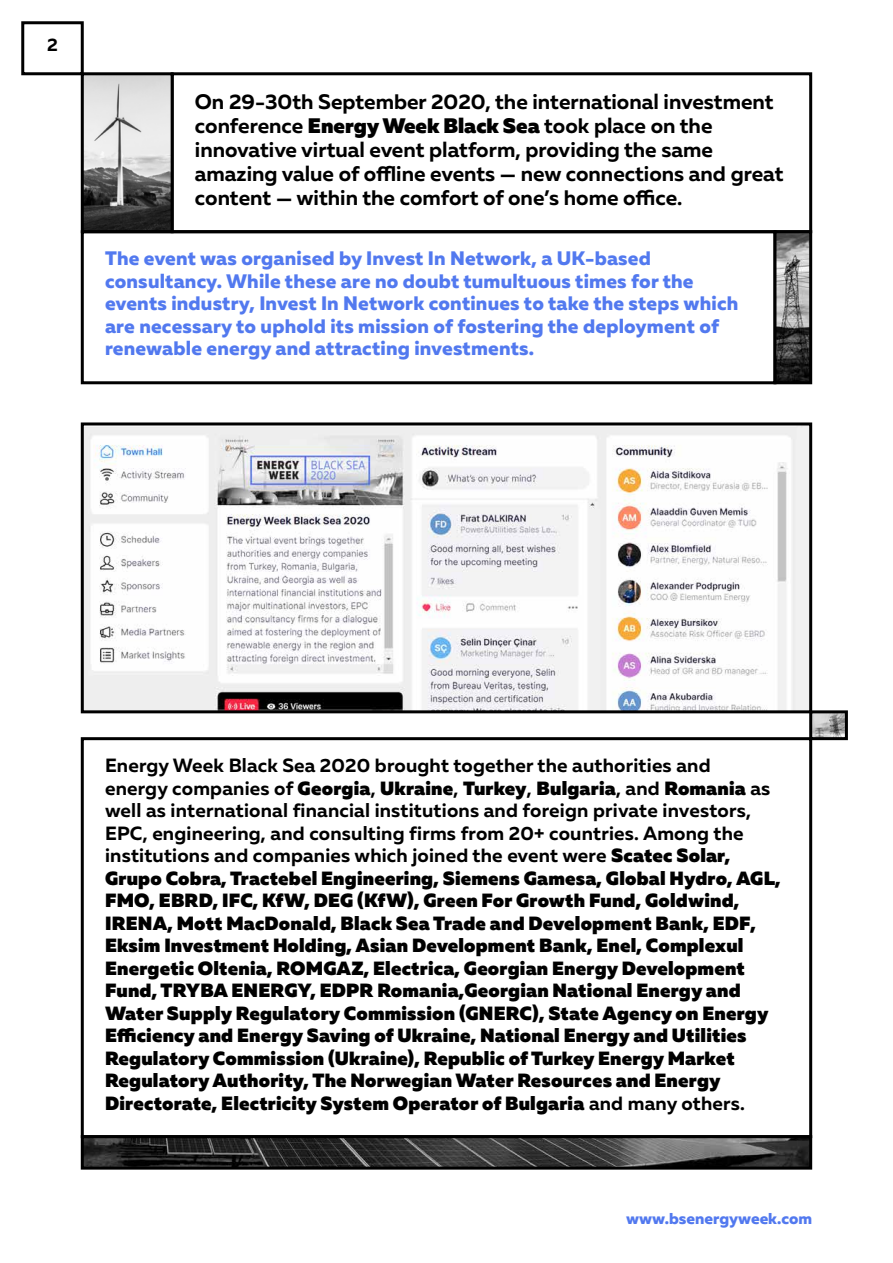
<style>
.page{position:relative;width:893px;height:1263px;background:#fff}
.page>*{position:absolute;margin:0;border:0;box-sizing:border-box;transform-origin:0 0}
.t1{font:700 21px/24px "Muller";color:#000}
.t2{font:800 19.5px/22.5px "Muller";letter-spacing:.01em;color:#5279ef}
.t3{font:900 19.2px/22.5px "Muller";letter-spacing:.01em;color:#000}
.t4{font:700 18px "Muller";color:#000}
.t5{font:800 15.75px "Muller";color:#5279ef}
.s1{font-weight:900}
.s2{font-weight:700}
</style>
<div class="page">
<div style="left:21px;top:21px;width:63px;height:54px;border:3px solid #000"></div>
<div style="left:171px;top:72px;width:641px;height:161px;border:3px solid #000"></div>
<img style="left:85px;top:76px;width:85px;height:153px">
<div style="left:81px;top:72px;width:93px;height:161px;border:3px solid #000"></div>
<img style="left:813px;top:714px;width:31px;height:22px">
<div style="left:809px;top:710px;width:39px;height:30px;border:3px solid #000"></div>
<div style="left:81px;top:737px;width:731px;height:401px;border:3px solid #000"></div>
<img style="left:85px;top:1139px;width:723px;height:26px">
<div style="left:81px;top:1135px;width:731px;height:34px;border:3px solid #000"></div>
<div style="left:81px;top:230px;width:695px;height:154px;border:3px solid #000"></div>
<img style="left:777px;top:234px;width:31px;height:146px">
<div style="left:773px;top:230px;width:39px;height:154px;border:3px solid #000"></div>
<img style="left:85px;top:426px;width:723px;height:283px">
<div style="left:81px;top:422px;width:731px;height:291px;border:3px solid #000"></div>
<p class="t4" style="left:47px;top:34px;width:12px">2</p>
<p class="t1" style="left:195px;top:89px;width:590px">On 29-30th September 2020, the international investment conference <span class="s1">Energy Week Black Sea</span> took place on the innovative virtual event platform, providing the same amazing value of offline events — new connections and great content — within the comfort of one’s home office.</p>
<p class="t2" style="left:105px;top:247px;width:635px">The event was organised by Invest In Network, a UK-based consultancy. While these are no doubt tumultuous times for the events industry, Invest In Network continues to take the steps which are necessary to uphold its mission of fostering the deployment of renewable energy and attracting investments.</p>
<p class="t3" style="left:105px;top:754px;width:677px"><span class="s2">Energy Week Black Sea 2020 brought together the authorities and<br>energy companies of</span> Georgia<span class="s2">,</span> Ukraine<span class="s2">,</span> Turkey<span class="s2">,</span> Bulgaria<span class="s2">, and</span> Romania <span class="s2">as well as international financial institutions and foreign private investors, EPC, engineering, and consulting firms from 20+ countries. Among the institutions and companies which joined the event were</span> Scatec Solar, Grupo Cobra, Tractebel Engineering, Siemens Gamesa, Global Hydro, AGL, FMO, EBRD, IFC, KfW, DEG (KfW), Green For Growth Fund, Goldwind, IRENA, Mott MacDonald, Black Sea Trade and Development Bank, EDF, Eksim Investment Holding, Asian Development Bank, Enel, Complexul Energetic Oltenia, ROMGAZ, Electrica, Georgian Energy Development Fund, TRYBA ENERGY, EDPR Romania,Georgian National Energy and Water Supply Regulatory Commission (GNERC), State Agency on Energy Efficiency and Energy Saving of Ukraine, National Energy and Utilities Regulatory Commission (Ukraine), Republic of Turkey Energy Market Regulatory Authority, The Norwegian Water Resources and Energy Directorate, Electricity System Operator of Bulgaria <span class="s2">and many others.</span></p>
<p class="t5" style="left:626px;top:1209px;width:188px">www.bsenergyweek.com</p>
</div>
